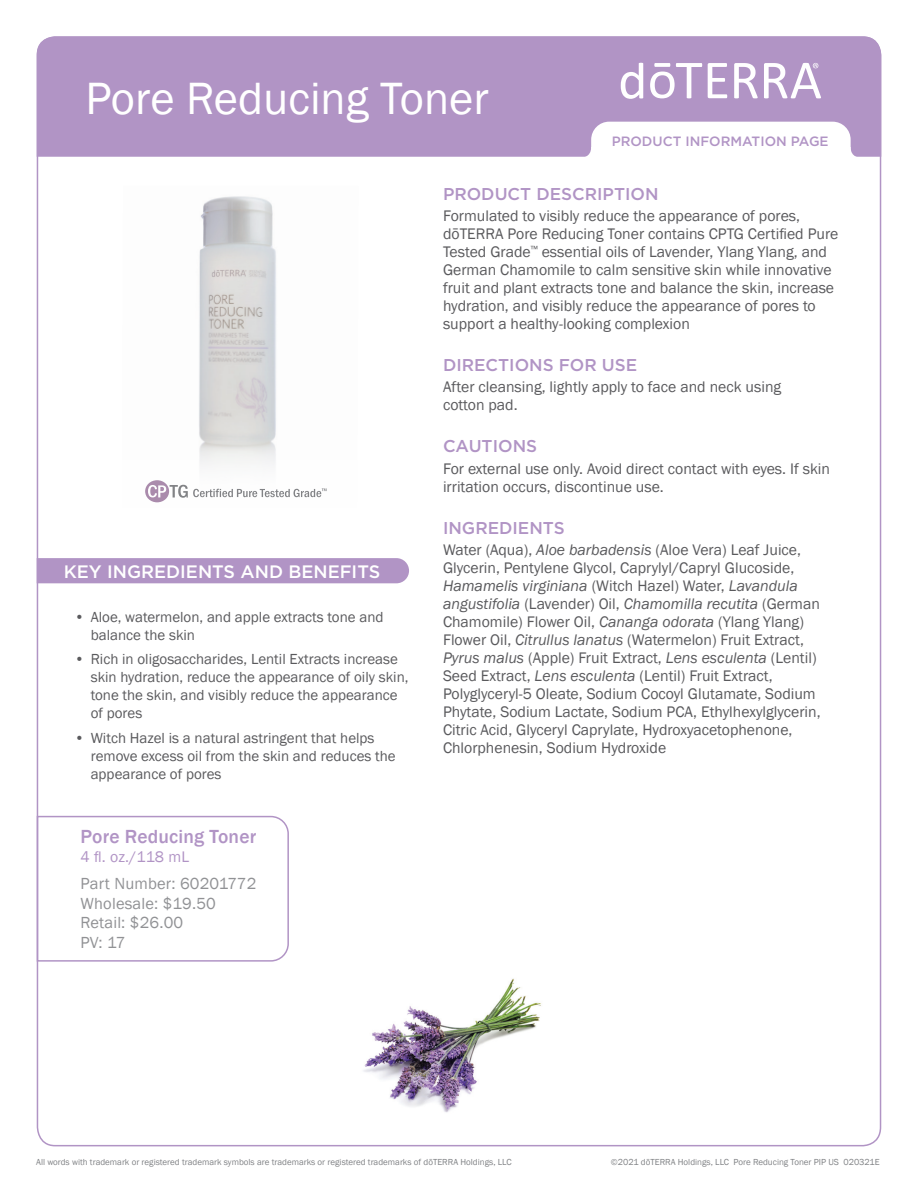
<style>
.page{position:relative;width:918px;height:1188px;background:#fff}
.page>*{position:absolute;margin:0;border:0;box-sizing:border-box;transform-origin:0 0}
.t1{font:46.5px "Franklin Gothic";color:#fff}
.t2{font:500 19.5px "Franklin Gothic";letter-spacing:.01em;color:#b194c5}
.t3{font:500 18px "Gotham";color:#fff}
.t4{font:500 17.1px "Gotham";color:#b194c5}
.t5{font:16.5px/19.8px "Franklin Gothic";letter-spacing:.01em;color:#919295}
.t6{font:15.75px/18px "Franklin Gothic";color:#5a5a5d}
.t7{font:15.75px "Franklin Gothic";letter-spacing:.005em;color:#b194c5}
.t8{font:15px/18px "Franklin Gothic";color:#5a5a5d}
.t9{font:500 13.5px "Gotham";color:#b194c5}
.t10{font:9px "Franklin Gothic";color:#808285}
.s1{font-style:italic}
</style>
<div class="page">
<div style="left:37px;top:36px;width:844px;height:121px;background:#b194c5"></div>
<svg style="left:734px;top:63px;width:24px;height:35px"></svg>
<svg style="left:708px;top:63px;width:19px;height:35px"></svg>
<svg style="left:650px;top:63px;width:52px;height:35px"></svg>
<svg style="left:621px;top:63px;width:22px;height:36px"></svg>
<svg style="left:764px;top:63px;width:57px;height:35px"></svg>
<svg style="left:581px;top:122px;width:280px;height:35px"></svg>
<div style="left:37px;top:558px;width:372px;height:25px;background:#b194c5"></div>
<svg style="left:36px;top:815px;width:253px;height:147px"></svg>
<img style="left:145px;top:196px;width:182px;height:307px">
<img style="left:363px;top:978px;width:178px;height:135px">
<h1 class="t1" style="left:85px;top:70px;width:405px">Pore Reducing Toner</h1>
<p class="t9" style="left:612px;top:132px;width:218px">PRODUCT INFORMATION PAGE</p>
<p class="t3" style="left:64px;top:560px;width:318px">KEY INGREDIENTS AND BENEFITS</p>
<p class="t8" style="left:91px;top:608px;width:294px;text-indent:-16px">• Aloe, watermelon, and apple extracts tone and balance the skin</p>
<p class="t8" style="left:91px;top:651px;width:319px;text-indent:-16px">• Rich in oligosaccharides, Lentil Extracts increase skin hydration, reduce the appearance of oily skin, tone the skin, and visibly reduce the appearance of pores</p>
<p class="t8" style="left:91px;top:729px;width:307px;text-indent:-16px">• Witch Hazel is a natural astringent that helps remove excess oil from the skin and reduces the appearance of pores</p>
<p class="t2" style="left:81px;top:824px;width:177px">Pore Reducing Toner</p>
<p class="t7" style="left:81px;top:847px;width:110px">4 fl. oz./118 mL</p>
<p class="t5" style="left:81px;top:874px;width:177px">Part Number: 60201772<br>Wholesale: $19.50<br>Retail: $26.00<br>PV: 17</p>
<p class="t4" style="left:443px;top:182px;width:217px">PRODUCT DESCRIPTION</p>
<p class="t6" style="left:443px;top:207px;width:397px">Formulated to visibly reduce the appearance of pores, dōTERRA Pore Reducing Toner contains CPTG Certified Pure Tested Grade<sup>™</sup> essential oils of Lavender, Ylang Ylang, and German Chamomile to calm sensitive skin while innovative fruit and plant extracts tone and balance the skin, increase hydration, and visibly reduce the appearance of pores to support a healthy-looking complexion</p>
<p class="t4" style="left:443px;top:354px;width:196px">DIRECTIONS FOR USE</p>
<p class="t6" style="left:443px;top:378px;width:340px">After cleansing, lightly apply to face and neck using cotton pad.</p>
<p class="t4" style="left:443px;top:435px;width:96px">CAUTIONS</p>
<p class="t6" style="left:443px;top:460px;width:389px">For external use only. Avoid direct contact with eyes. If skin irritation occurs, discontinue use.</p>
<p class="t4" style="left:443px;top:517px;width:123px">INGREDIENTS</p>
<p class="t6" style="left:443px;top:541px;width:379px">Water (Aqua), <span class="s1">Aloe barbadensis</span> (Aloe Vera) Leaf Juice, Glycerin, Pentylene Glycol, Caprylyl/Capryl Glucoside, <span class="s1">Hamamelis virginiana</span> (Witch Hazel) Water, <span class="s1">Lavandula angustifolia</span> (Lavender) Oil, <span class="s1">Chamomilla recutita</span> (German Chamomile) Flower Oil, <span class="s1">Cananga odorata</span> (Ylang Ylang)<br>Flower Oil, <span class="s1">Citrullus lanatus</span> (Watermelon) Fruit Extract, <span class="s1">Pyrus malus</span> (Apple) Fruit Extract, <span class="s1">Lens esculenta</span> (Lentil)<br>Seed Extract, <span class="s1">Lens esculenta</span> (Lentil) Fruit Extract, Polyglyceryl-5 Oleate, Sodium Cocoyl Glutamate, Sodium Phytate, Sodium Lactate, Sodium PCA, Ethylhexylglycerin, Citric Acid, Glyceryl Caprylate, Hydroxyacetophenone, Chlorphenesin, Sodium Hydroxide</p>
<p class="t10" style="left:36px;top:1156px;width:477px">All words with trademark or registered trademark symbols are trademarks or registered trademarks of dōTERRA Holdings, LLC</p>
<p class="t10" style="left:611px;top:1156px;width:270px">©2021 dōTERRA Holdings, LLC Pore Reducing Toner PIP US 020321E</p>
</div>
